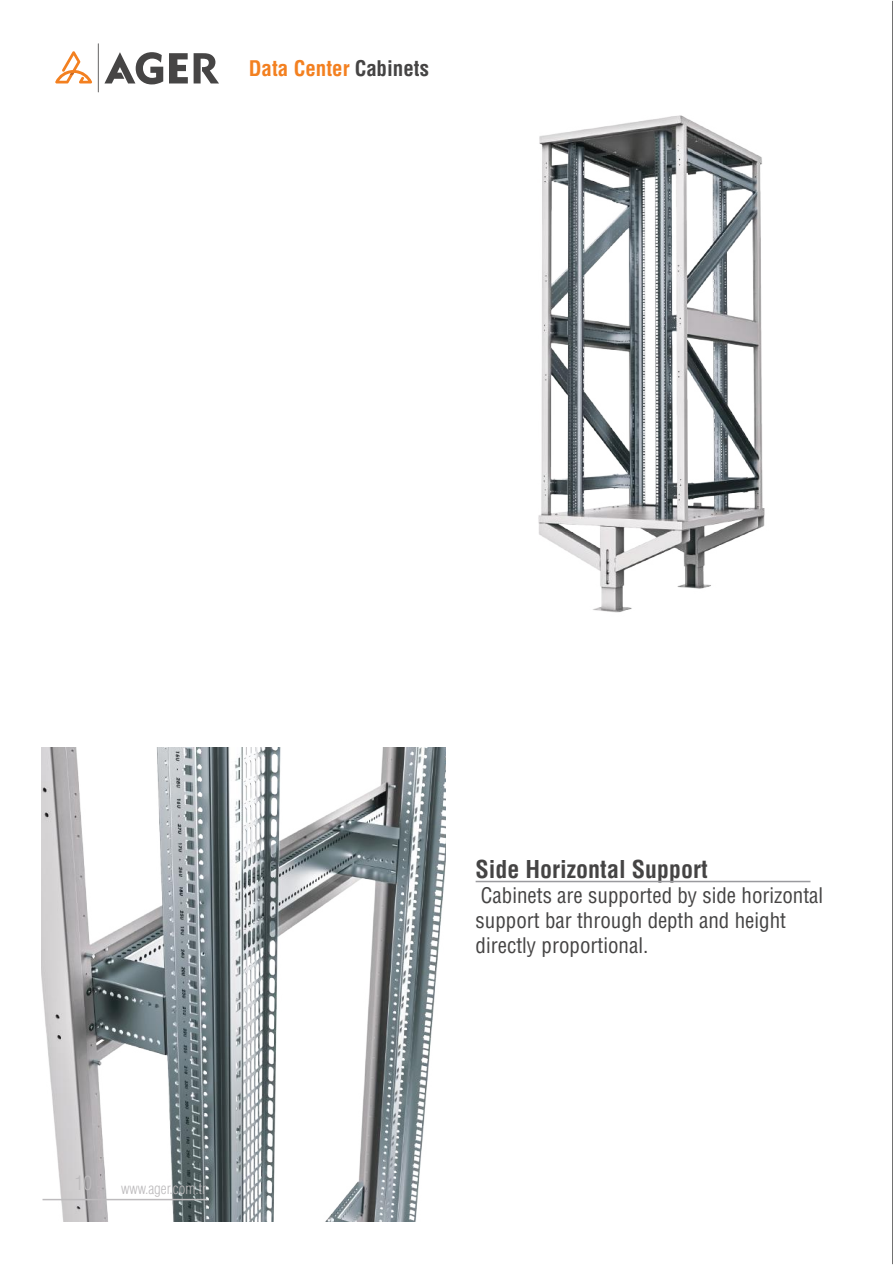
<style>
.page{position:relative;width:893px;height:1265px;background:#fff}
.page>*{position:absolute;margin:0;border:0;box-sizing:border-box;transform-origin:0 0}
.t1{font:24px "Helvetica Cond Bold Tr";color:#454444}
.t2{font:21px/25.2px "Helvetica Cond Normal Tr";color:#454444}
.t3{font:21px "Helvetica Cond Bold Tr";color:#f38020}
.t4{font:19.5px "Helvetica Condensed Light Tr";color:#bdbbbd}
.t5{font:15px "Helvetica Condensed Light Tr";color:#bdbbbd}
.s1{color:#454444}
</style>
<div class="page">
<hr style="left:892px;top:1px;width:1px;height:1263px;background:#454444">
<hr style="left:476px;top:880px;width:334px;height:2px;background:#9a9a9e">
<img style="left:42px;top:747px;width:404px;height:474px">
<img style="left:538px;top:115px;width:227px;height:498px">
<hr style="left:43px;top:1198px;width:163px;height:2px;background:#bdbbbd">
<hr style="left:98px;top:43px;width:1px;height:49px;background:#464545">
<svg style="left:194px;top:53px;width:25px;height:30px"></svg>
<svg style="left:104px;top:52px;width:59px;height:32px"></svg>
<svg style="left:169px;top:53px;width:19px;height:30px"></svg>
<svg style="left:55px;top:51px;width:37px;height:32px"></svg>
<p class="t3" style="left:249px;top:55px;width:182px">Data Center <span class="s1">Cabinets</span></p>
<p class="t4" style="left:75px;top:1171px;width:19px">10</p>
<p class="t5" style="left:121px;top:1179px;width:87px">www.ager.com.tr</p>
<p class="t1" style="left:476px;top:854px;width:234px">Side Horizontal Support</p>
<p class="t2" style="left:476px;top:882px;width:349px">Cabinets are supported by side horizontal support bar through depth and height directly proportional.</p>
</div>
